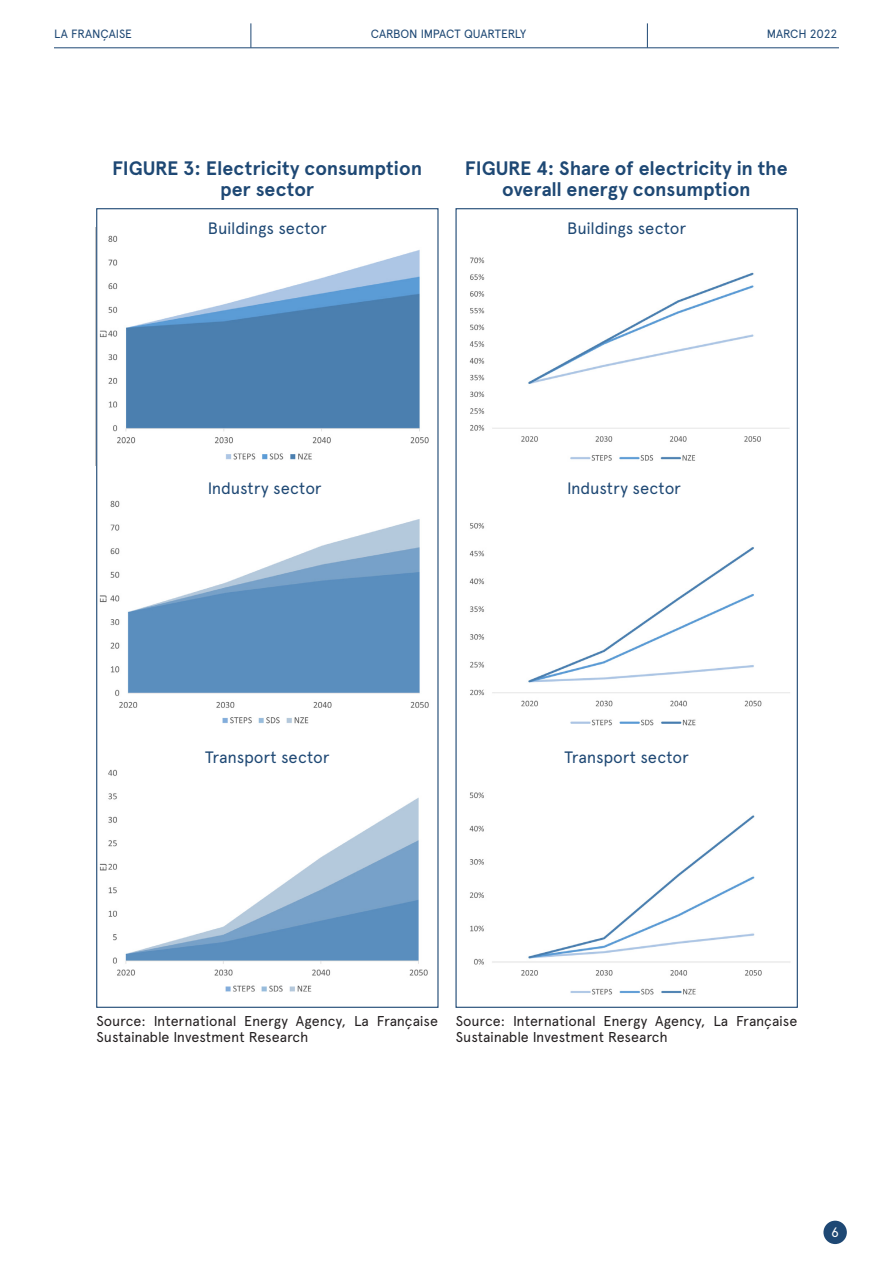
<style>
.page{position:relative;width:893px;height:1263px;background:#fff}
.page>*{position:absolute;margin:0;border:0;box-sizing:border-box;transform-origin:0 0}
.t1{font:700 19.5px/21px "Apercu";letter-spacing:-.005em;color:#1e4874;text-align:center}
.Content{font:16.5px "Apercu";letter-spacing:-.01em;color:#1e4874}
.t2{font:14.25px/16.5px "Apercu";letter-spacing:-.01em;color:#231f20}
.t3{font:13.5px "Apercu";color:#fff}
.t4{font:12px "Apercu";letter-spacing:-.01em;color:#1e4874}
</style>
<div class="page">
<div style="left:823px;top:1221px;width:24px;height:23px;background:#1e4874;border-radius:50%"></div>
<hr style="left:54px;top:47px;width:785px;height:1px;background:#1e4874">
<svg style="left:251px;top:23px;width:1px;height:25px"></svg>
<svg style="left:647px;top:23px;width:1px;height:25px"></svg>
<img style="left:99px;top:500px;width:330px;height:224px">
<img style="left:469px;top:257px;width:321px;height:204px">
<img style="left:469px;top:792px;width:321px;height:203px">
<img style="left:469px;top:523px;width:321px;height:203px">
<img style="left:99px;top:769px;width:329px;height:223px">
<img style="left:99px;top:235px;width:330px;height:225px">
<p class="t4" style="left:54px;top:27px;width:79px">LA FRANÇAISE</p>
<p class="t4" style="left:371px;top:27px;width:157px">CARBON IMPACT QUARTERLY</p>
<p class="t4" style="left:767px;top:27px;width:72px">MARCH 2022</p>
<p class="t1" style="left:112px;top:158px;width:312px">FIGURE 3: Electricity consumption per sector</p>
<p class="Content" style="left:208px;top:218px;width:120px">Buildings sector</p>
<p class="t1" style="left:465px;top:158px;width:324px">FIGURE 4: Share of electricity in the overall energy consumption</p>
<p class="Content" style="left:567px;top:218px;width:120px">Buildings sector</p>
<p class="Content" style="left:208px;top:479px;width:115px">Industry sector</p>
<p class="Content" style="left:567px;top:479px;width:115px">Industry sector</p>
<p class="Content" style="left:205px;top:748px;width:126px">Transport sector</p>
<p class="Content" style="left:564px;top:748px;width:126px">Transport sector</p>
<p class="t2" style="left:97px;top:1012px;width:343px">Source: International Energy Agency, La Française<br>Sustainable Investment Research</p>
<p class="t2" style="left:456px;top:1012px;width:343px">Source: International Energy Agency, La Française<br>Sustainable Investment Research</p>
<p class="t3" style="left:831px;top:1224px;width:9px">6</p>
</div>
